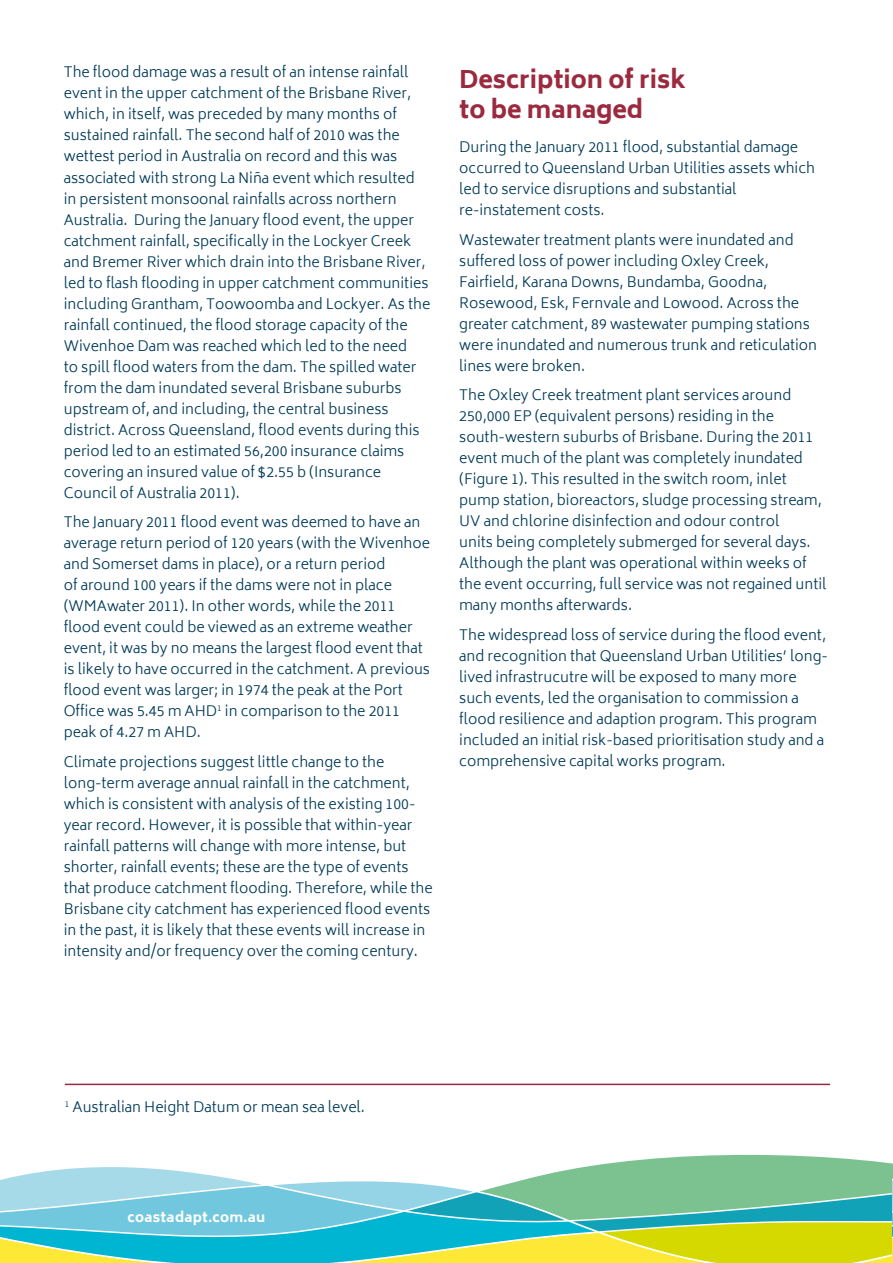
<style>
.page{position:relative;width:893px;height:1263px;background:#fff}
.page>*{position:absolute;margin:0;border:0;box-sizing:border-box;transform-origin:0 0}
.t1{font:800 24px/30px "Biryani";color:#9c2a3f}
.t2{font:300 14.25px/21px "Biryani";color:#003a57}
.t3{font:800 13.5px "Biryani";letter-spacing:.02em;color:#fff}
</style>
<div class="page">
<svg style="left:0;top:1154px;width:893px;height:109px"></svg>
<hr style="left:65px;top:1084px;width:765px;height:1px;background:#9c2a3f">
<p class="t2" style="left:64px;top:62px;width:368px">The flood damage was a result of an intense rainfall event in the upper catchment of the Brisbane River, which, in itself, was preceded by many months of sustained rainfall. The second half of 2010 was the wettest period in Australia on record and this was associated with strong La Niña event which resulted in persistent monsoonal rainfalls across northern Australia. During the January flood event, the upper catchment rainfall, specifically in the Lockyer Creek and Bremer River which drain into the Brisbane River, led to flash flooding in upper catchment communities including Grantham, Toowoomba and Lockyer. As the rainfall continued, the flood storage capacity of the Wivenhoe Dam was reached which led to the need<br>to spill flood waters from the dam. The spilled water from the dam inundated several Brisbane suburbs upstream of, and including, the central business district. Across Queensland, flood events during this period led to an estimated 56,200 insurance claims covering an insured value of $2.55 b (Insurance Council of Australia 2011).</p>
<p class="t2" style="left:64px;top:512px;width:368px">The January 2011 flood event was deemed to have an average return period of 120 years (with the Wivenhoe and Somerset dams in place), or a return period<br>of around 100 years if the dams were not in place (WMAwater 2011). In other words, while the 2011 flood event could be viewed as an extreme weather event, it was by no means the largest flood event that is likely to have occurred in the catchment. A previous flood event was larger; in 1974 the peak at the Port Office was 5.45 m AHD<sup>1</sup> in comparison to the 2011 peak of 4.27 m AHD.</p>
<p class="t2" style="left:64px;top:751px;width:370px">Climate projections suggest little change to the long-term average annual rainfall in the catchment, which is consistent with analysis of the existing 100- year record. However, it is possible that within-year rainfall patterns will change with more intense, but shorter, rainfall events; these are the type of events that produce catchment flooding. Therefore, while the Brisbane city catchment has experienced flood events in the past, it is likely that these events will increase in intensity and/or frequency over the coming century.</p>
<h1 class="t1" style="left:459px;top:65px;width:228px">Description of risk to be managed</h1>
<p class="t2" style="left:459px;top:137px;width:357px">During the January 2011 flood, substantial damage occurred to Queensland Urban Utilities assets which led to service disruptions and substantial re-instatement costs.</p>
<p class="t2" style="left:459px;top:229px;width:359px">Wastewater treatment plants were inundated and suffered loss of power including Oxley Creek, Fairfield, Karana Downs, Bundamba, Goodna, Rosewood, Esk, Fernvale and Lowood. Across the greater catchment, 89 wastewater pumping stations were inundated and numerous trunk and reticulation lines were broken.</p>
<p class="t2" style="left:459px;top:385px;width:369px">The Oxley Creek treatment plant services around 250,000 EP (equivalent persons) residing in the south-western suburbs of Brisbane. During the 2011 event much of the plant was completely inundated (Figure 1). This resulted in the switch room, inlet pump station, bioreactors, sludge processing stream, UV and chlorine disinfection and odour control<br>units being completely submerged for several days.<br>Although the plant was operational within weeks of the event occurring, full service was not regained until many months afterwards.</p>
<p class="t2" style="left:459px;top:624px;width:370px">The widespread loss of service during the flood event, and recognition that Queensland Urban Utilities’ long&shy;lived infrastrucutre will be exposed to many more such events, led the organisation to commission a flood resilience and adaption program. This program included an initial risk-based prioritisation study and a comprehensive capital works program.</p>
<p class="t2" style="left:65px;top:1096px;width:302px"><sup>1</sup> Australian Height Datum or mean sea level.</p>
<p class="t3" style="left:128px;top:1209px;width:139px">coastadapt.com.au</p>
</div>
